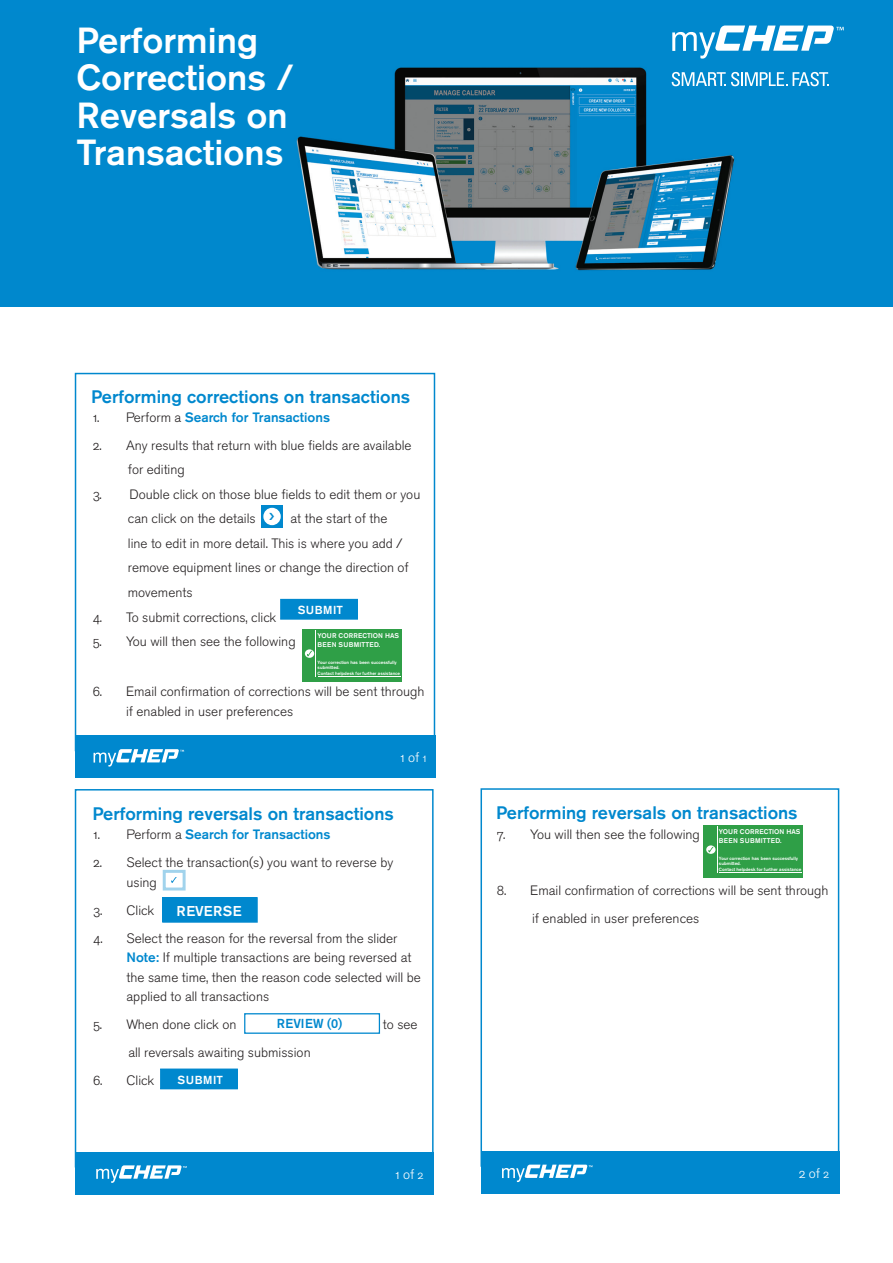
<style>
.page{position:relative;width:893px;height:1263px;background:#fff}
.page>*{position:absolute;margin:0;border:0;box-sizing:border-box;transform-origin:0 0}
.t1{font:500 36px/37.5px "Akzidenz Grotesk Pro";color:#fff}
.t2{font:500 18px "Akzidenz Grotesk Pro";color:#0088ce}
.t3{font:500 14.25px "Akzidenz Grotesk Pro";letter-spacing:.03em;color:#fff}
.t4{font:300 13.5px/19.5px "Akzidenz Grotesk Pro";color:#231f20}
.t5{font:500 13.5px "Akzidenz Grotesk Pro";color:#0088ce}
.t6{font:300 13.5px "Akzidenz Grotesk Pro";color:#fff}
.t7{font:500 12.9px "Akzidenz Grotesk Pro";color:#0088ce}
.t8{font:500 11.55px "Akzidenz Grotesk Pro";letter-spacing:.04em;color:#fff}
.t9{font:500 6.9px/9.1px "Akzidenz Grotesk Pro";letter-spacing:.02em;color:#fff}
.t10{font:500 4.5px/5.6px "Akzidenz Grotesk Pro";color:#fff}
.s1{font-weight:300;color:#231f20}
.s2{font-size:12px}
.s3{font-weight:500;color:#0088ce}
</style>
<div class="page">
<div style="left:0;top:0;width:893px;height:306px;background:#0088ce"></div>
<img style="left:296px;top:25px;width:537px;height:246px">
<div style="left:75px;top:789px;width:359px;height:378px;border:2px solid #0088ce"></div>
<svg style="left:672px;top:26px;width:172px;height:33px"></svg>
<svg style="left:672px;top:72px;width:115px;height:14px"></svg>
<svg style="left:793px;top:72px;width:36px;height:14px"></svg>
<div style="left:76px;top:1152px;width:358px;height:42px;background:#0088ce"></div>
<svg style="left:96px;top:1165px;width:91px;height:18px"></svg>
<svg style="left:171px;top:877px;width:6px;height:6px"></svg>
<div style="left:163px;top:898px;width:94px;height:24px;background:#0088ce"></div>
<div style="left:162px;top:897px;width:96px;height:26px;border:1px solid #0088ce"></div>
<div style="left:281px;top:599px;width:76px;height:20px;background:#0088ce"></div>
<div style="left:280px;top:599px;width:78px;height:21px;border:1px solid #0088ce"></div>
<div style="left:75px;top:736px;width:360px;height:42px;background:#0088ce"></div>
<div style="left:75px;top:373px;width:360px;height:378px;border:2px solid #0088ce"></div>
<svg style="left:94px;top:749px;width:90px;height:18px"></svg>
<div style="left:261px;top:505px;width:22px;height:23px;background:#0088ce"></div>
<div style="left:263px;top:508px;width:18px;height:17px;background:#fff;border-radius:50%"></div>
<div style="left:302px;top:630px;width:99px;height:52px;background:#2f9f47"></div>
<hr style="left:316px;top:630px;width:1px;height:46px;background:#fff">
<hr style="left:318px;top:676px;width:82px;height:1px;background:#fff">
<svg style="left:305px;top:649px;width:9px;height:9px"></svg>
<svg style="left:307px;top:651px;width:5px;height:5px"></svg>
<div style="left:480px;top:788px;width:359px;height:379px;border:2px solid #0088ce"></div>
<div style="left:481px;top:1151px;width:358px;height:43px;background:#0088ce"></div>
<svg style="left:502px;top:1164px;width:91px;height:18px"></svg>
<div style="left:244px;top:1013px;width:136px;height:21px;border:1px solid #0088ce"></div>
<div style="left:161px;top:1069px;width:76px;height:20px;background:#0088ce"></div>
<div style="left:160px;top:1068px;width:78px;height:21px;border:1px solid #0088ce"></div>
<div style="left:704px;top:826px;width:99px;height:52px;background:#2f9f47"></div>
<hr style="left:717px;top:826px;width:1px;height:46px;background:#fff">
<hr style="left:719px;top:872px;width:82px;height:1px;background:#fff">
<svg style="left:706px;top:845px;width:9px;height:9px"></svg>
<svg style="left:708px;top:847px;width:6px;height:5px"></svg>
<p class="t1" style="left:77px;top:21px;width:219px">Performing<br>Corrections /<br>Reversals on<br>Transactions</p>
<p class="t2" style="left:91px;top:385px;width:321px">Performing corrections on transactions</p>
<p class="t5" style="left:93px;top:409px;width:238px"><span class="s1">1. Perform a</span> Search for Transactions</p>
<p class="t4" style="left:93px;top:435px;width:320px">2. Any results that return with blue fields are available</p>
<p class="t4" style="left:128px;top:460px;width:58px">for editing</p>
<p class="t4" style="left:93px;top:484px;width:329px">3. Double click on those blue fields to edit them or you</p>
<p class="t4" style="left:128px;top:509px;width:129px">can click on the details</p>
<p class="t4" style="left:291px;top:509px;width:98px">at the start of the</p>
<p class="t4" style="left:128px;top:533px;width:276px">line to edit in more detail. This is where you add /</p>
<p class="t4" style="left:128px;top:557px;width:282px">remove equipment lines or change the direction of</p>
<p class="t4" style="left:128px;top:582px;width:66px">movements</p>
<p class="t4" style="left:93px;top:607px;width:185px">4. To submit corrections, click</p>
<p class="t8" style="left:298px;top:603px;width:47px">SUBMIT</p>
<p class="t9" style="left:318px;top:631px;width:83px">YOUR CORRECTION HAS<br>BEEN SUBMITTED.</p>
<p class="t10" style="left:318px;top:659px;width:84px">Your correction has been successfully submitted.<br>Contact helpdesk for further assistance</p>
<p class="t4" style="left:93px;top:632px;width:204px">5. You will then see the following</p>
<p class="t4" style="left:126px;top:682px;width:300px;text-indent:-33px">6. Email confirmation of corrections will be sent through if enabled in user preferences</p>
<p class="t6" style="left:400px;top:749px;width:28px">1 of <span class="s2">1</span></p>
<p class="t2" style="left:92px;top:802px;width:303px">Performing reversals on transactions</p>
<p class="t5" style="left:94px;top:826px;width:238px"><span class="s1">1. Perform a</span> Search for Transactions</p>
<p class="t4" style="left:127px;top:853px;width:268px;text-indent:-33px">2. Select the transaction(s) you want to reverse by using</p>
<p class="t4" style="left:94px;top:900px;width:62px">3. Click</p>
<p class="t4" style="left:127px;top:928px;width:296px;text-indent:-33px">4. Select the reason for the reversal from the slider <span class="s3">Note:</span> If multiple transactions are being reversed at the same time, then the reason code selected will be applied to all transactions</p>
<p class="t4" style="left:94px;top:1015px;width:145px">5. When done click on</p>
<p class="t4" style="left:383px;top:1015px;width:36px">to see</p>
<p class="t4" style="left:128px;top:1043px;width:184px">all reversals awaiting submission</p>
<p class="t4" style="left:94px;top:1071px;width:62px">6. Click</p>
<p class="t3" style="left:177px;top:902px;width:67px">REVERSE</p>
<p class="t7" style="left:277px;top:1015px;width:67px">REVIEW (0)</p>
<p class="t8" style="left:178px;top:1072px;width:47px">SUBMIT</p>
<p class="t6" style="left:395px;top:1165px;width:30px">1 of <span class="s2">2</span></p>
<p class="t2" style="left:496px;top:801px;width:303px">Performing reversals on transactions</p>
<p class="t4" style="left:497px;top:824px;width:204px">7. You will then see the following</p>
<p class="t9" style="left:719px;top:827px;width:83px">YOUR CORRECTION HAS<br>BEEN SUBMITTED.</p>
<p class="t10" style="left:719px;top:855px;width:84px">Your correction has been successfully submitted.<br>Contact helpdesk for further assistance</p>
<p class="t4" style="left:497px;top:880px;width:333px">8. Email confirmation of corrections will be sent through</p>
<p class="t4" style="left:532px;top:908px;width:169px">if enabled in user preferences</p>
<p class="t6" style="left:799px;top:1164px;width:32px">2 of <span class="s2">2</span></p>
</div>
